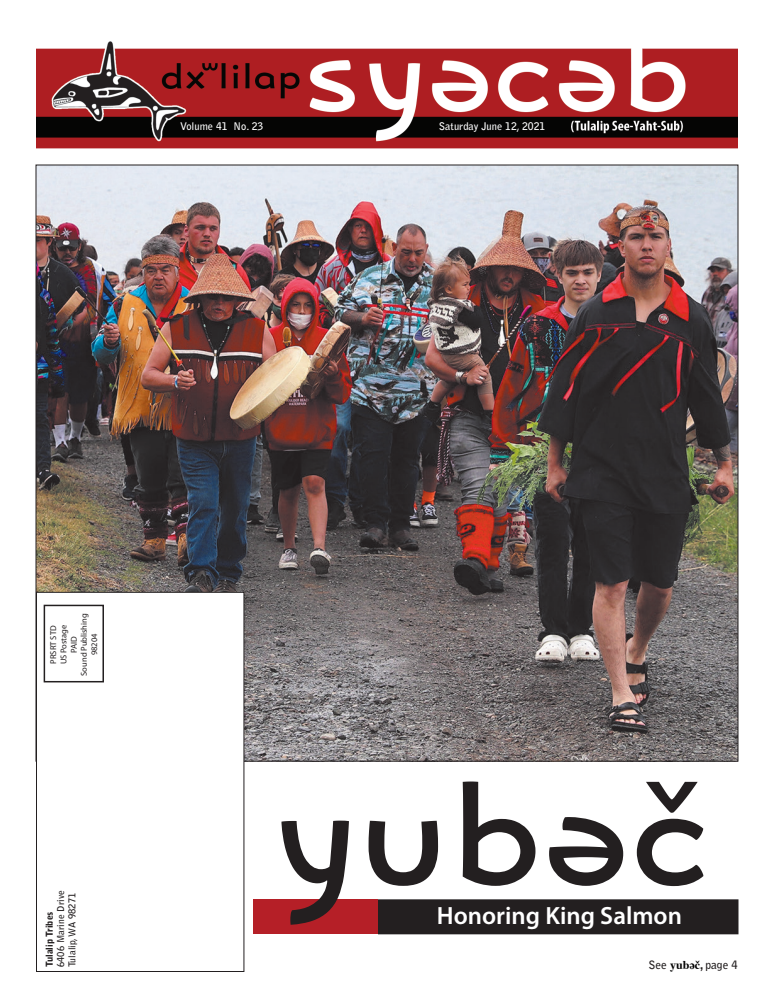
<style>
.page{position:relative;width:774px;height:1008px;background:#fff}
.page>*{position:absolute;margin:0;border:0;box-sizing:border-box;transform-origin:0 0}
.t1{font:170px "Lushootseed School";color:#231f20}
.t2{font:600 25px "Myriad Pro";color:#fff}
.t3{font:700 11.5px "Bell Gothic Std";color:#231f20}
.t4{font:700 10.5px "Bell Gothic Std";color:#fff}
.t5{font:700 9.5px "Bell Gothic Std";color:#231f20}
.t6{font:900 9.5px "Bell Gothic Std";color:#231f20}
.t7{font:8.5px "Myriad Pro";color:#231f20}
.s1{font-family:"Times";font-size:12px;color:#000}
.s2{font-weight:900}
</style>
<div class="page">
<div style="left:254px;top:899px;width:124px;height:35px;background:#b51f27"></div>
<img style="left:38px;top:167px;width:698px;height:593px">
<img style="left:36px;top:41px;width:702px;height:108px">
<div style="left:36px;top:592px;width:208px;height:380px;background:#fff"></div>
<div style="left:36px;top:592px;width:208px;height:380px;border:1px solid #231f20"></div>
<div style="left:44px;top:605px;width:60px;height:77px;border:2px solid #231f20"></div>
<div style="left:378px;top:899px;width:360px;height:35px;background:#231f20"></div>
<p class="t4" style="left:180px;top:120px;width:85px">Volume 41 No. 23</p>
<p class="t4" style="left:439px;top:120px;width:108px">Saturday June 12, 2021</p>
<p class="t7" style="left:79px;top:676px;width:64px;rotate:-90deg">Sound Publishing</p>
<p class="t7" style="left:48px;top:664px;width:40px;rotate:-90deg">PRSRT STD</p>
<p class="t7" style="left:58px;top:664px;width:41px;rotate:-90deg">US Postage</p>
<p class="t7" style="left:69px;top:653px;width:18px;rotate:-90deg">PAID</p>
<p class="t7" style="left:89px;top:655px;width:23px;rotate:-90deg">98204</p>
<p class="t5" style="left:55px;top:967px;width:79px;rotate:-90deg">6406 Marine Drive</p>
<p class="t5" style="left:66px;top:967px;width:76px;rotate:-90deg">Tulalip, WA 98271</p>
<p class="t6" style="left:44px;top:967px;width:57px;rotate:-90deg">Tulalip Tribes</p>
<p class="t1" style="left:272px;top:755px;width:440px">yubəč</p>
<p class="t2" style="left:437px;top:900px;width:247px">Honoring King Salmon</p>
<p class="t3" style="left:649px;top:957px;width:91px">See <span class="s1">yubəč</span><span class="s2">,</span> page 4</p>
</div>
